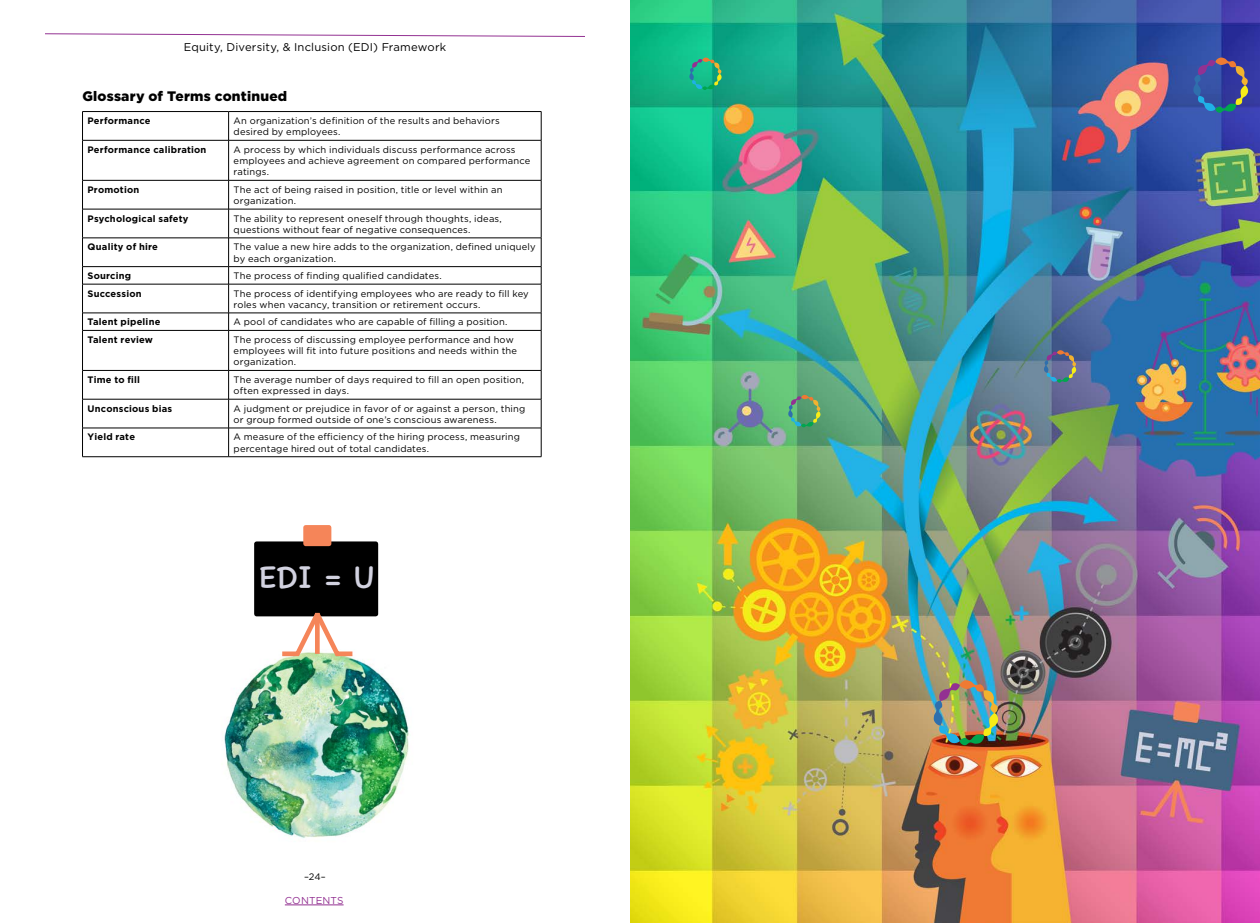
<style>
.page{position:relative;width:1260px;height:923px;background:#fff}
.page>*{position:absolute;margin:0;border:0;box-sizing:border-box;transform-origin:0 0}
.t1{font:32.62px "Chalkboard SE";color:#d2d2e0}
.body{font:900 13.75px "Gotham";letter-spacing:.015em;color:#000}
.t2{font:11.25px "Gotham";letter-spacing:.015em;color:#000}
.t3{font:10px "Gotham";letter-spacing:.015em;color:#933192}
.Table_style{font:9.38px/11.2px "Gotham";letter-spacing:.02em;color:#000}
.Table_style-2{font:700 9.38px "Gotham";letter-spacing:.02em;color:#000}
</style>
<div class="page">
<svg style="left:45px;top:33px;width:540px;height:4px"></svg>
<hr style="left:285px;top:904px;width:59px;height:1px;background:#933192">
<hr style="left:82px;top:111px;width:147px;height:1px;background:#000">
<svg style="left:82px;top:112px;width:1px;height:28px"></svg>
<hr style="left:229px;top:111px;width:312px;height:1px;background:#000">
<svg style="left:228px;top:112px;width:1px;height:28px"></svg>
<svg style="left:541px;top:112px;width:1px;height:28px"></svg>
<hr style="left:82px;top:140px;width:147px;height:1px;background:#000">
<hr style="left:82px;top:140px;width:1px;height:40px;background:#000">
<hr style="left:229px;top:140px;width:312px;height:1px;background:#000">
<hr style="left:228px;top:140px;width:1px;height:40px;background:#000">
<hr style="left:541px;top:140px;width:1px;height:40px;background:#000">
<hr style="left:82px;top:180px;width:147px;height:1px;background:#000">
<hr style="left:229px;top:180px;width:312px;height:1px;background:#000">
<hr style="left:82px;top:209px;width:147px;height:1px;background:#000">
<hr style="left:229px;top:209px;width:312px;height:1px;background:#000">
<hr style="left:82px;top:238px;width:147px;height:1px;background:#000">
<hr style="left:229px;top:238px;width:312px;height:1px;background:#000">
<hr style="left:82px;top:266px;width:147px;height:1px;background:#000">
<hr style="left:229px;top:266px;width:312px;height:1px;background:#000">
<hr style="left:82px;top:284px;width:147px;height:1px;background:#000">
<hr style="left:229px;top:284px;width:312px;height:1px;background:#000">
<hr style="left:82px;top:313px;width:147px;height:1px;background:#000">
<svg style="left:82px;top:180px;width:1px;height:150px"></svg>
<hr style="left:229px;top:313px;width:312px;height:1px;background:#000">
<svg style="left:228px;top:180px;width:1px;height:150px"></svg>
<svg style="left:541px;top:180px;width:1px;height:150px"></svg>
<hr style="left:82px;top:330px;width:147px;height:1px;background:#000">
<hr style="left:82px;top:330px;width:1px;height:40px;background:#000">
<hr style="left:229px;top:330px;width:312px;height:1px;background:#000">
<hr style="left:228px;top:330px;width:1px;height:40px;background:#000">
<hr style="left:541px;top:330px;width:1px;height:40px;background:#000">
<hr style="left:82px;top:370px;width:147px;height:1px;background:#000">
<hr style="left:229px;top:370px;width:312px;height:1px;background:#000">
<hr style="left:82px;top:399px;width:147px;height:1px;background:#000">
<hr style="left:229px;top:399px;width:312px;height:1px;background:#000">
<hr style="left:82px;top:428px;width:147px;height:1px;background:#000">
<svg style="left:82px;top:370px;width:1px;height:86px"></svg>
<hr style="left:229px;top:428px;width:312px;height:1px;background:#000">
<svg style="left:228px;top:370px;width:1px;height:86px"></svg>
<svg style="left:541px;top:370px;width:1px;height:86px"></svg>
<hr style="left:82px;top:456px;width:147px;height:1px;background:#000">
<hr style="left:229px;top:456px;width:312px;height:1px;background:#000">
<img style="left:630px;top:0;width:630px;height:922px">
<img style="left:934px;top:680px;width:64px;height:65px">
<svg style="left:1044px;top:350px;width:32px;height:33px"></svg>
<svg style="left:788px;top:395px;width:32px;height:32px"></svg>
<svg style="left:1193px;top:58px;width:55px;height:55px;background:#485895"></svg>
<svg style="left:689px;top:58px;width:33px;height:32px"></svg>
<img style="left:224px;top:658px;width:185px;height:180px">
<div style="left:256px;top:544px;width:120px;height:70px;background:#000"></div>
<div style="left:254px;top:541px;width:124px;height:75px;border:5px solid #000"></div>
<div style="left:306px;top:527px;width:23px;height:17px;background:#f58559"></div>
<div style="left:303px;top:525px;width:28px;height:21px;border:5px solid #f58559"></div>
<svg style="left:278px;top:610px;width:79px;height:48px"></svg>
<p class="t2" style="left:184px;top:40px;width:264px">Equity, Diversity, &amp; Inclusion (EDI) Framework</p>
<p class="body" style="left:82px;top:87px;width:206px">Glossary of Terms continued</p>
<p class="Table_style-2" style="left:88px;top:114px;width:65px">Performance</p>
<p class="Table_style" style="left:234px;top:115px;width:268px">An organization’s definition of the results and behaviors desired by employees.</p>
<p class="Table_style-2" style="left:88px;top:143px;width:120px">Performance calibration</p>
<p class="Table_style" style="left:234px;top:144px;width:298px">A process by which individuals discuss performance across employees and achieve agreement on compared performance ratings.</p>
<p class="Table_style-2" style="left:88px;top:183px;width:53px">Promotion</p>
<p class="Table_style" style="left:234px;top:184px;width:271px">The act of being raised in position, title or level within an organization.</p>
<p class="Table_style-2" style="left:88px;top:212px;width:103px">Psychological safety</p>
<p class="Table_style" style="left:234px;top:212px;width:270px">The ability to represent oneself through thoughts, ideas, questions without fear of negative consequences.</p>
<p class="Table_style-2" style="left:88px;top:241px;width:72px">Quality of hire</p>
<p class="Table_style" style="left:234px;top:241px;width:304px">The value a new hire adds to the organization, defined uniquely by each organization.</p>
<p class="Table_style-2" style="left:88px;top:269px;width:45px">Sourcing</p>
<p class="Table_style" style="left:234px;top:270px;width:210px">The process of finding qualified candidates.</p>
<p class="Table_style-2" style="left:88px;top:287px;width:56px">Succession</p>
<p class="Table_style" style="left:234px;top:287px;width:297px">The process of identifying employees who are ready to fill key roles when vacancy, transition or retirement occurs.</p>
<p class="Table_style-2" style="left:88px;top:316px;width:74px">Talent pipeline</p>
<p class="Table_style" style="left:234px;top:316px;width:275px">A pool of candidates who are capable of filling a position.</p>
<p class="Table_style-2" style="left:88px;top:333px;width:67px">Talent review</p>
<p class="Table_style" style="left:234px;top:334px;width:285px">The process of discussing employee performance and how employees will fit into future positions and needs within the organization.</p>
<p class="Table_style-2" style="left:88px;top:373px;width:54px">Time to fill</p>
<p class="Table_style" style="left:234px;top:374px;width:292px">The average number of days required to fill an open position, often expressed in days.</p>
<p class="Table_style-2" style="left:88px;top:402px;width:86px">Unconscious bias</p>
<p class="Table_style" style="left:234px;top:402px;width:293px">A judgment or prejudice in favor of or against a person, thing or group formed outside of one’s conscious awareness.</p>
<p class="Table_style-2" style="left:88px;top:431px;width:49px">Yield rate</p>
<p class="Table_style" style="left:234px;top:431px;width:288px">A measure of the efficiency of the hiring process, measuring percentage hired out of total candidates.</p>
<p class="t1" style="left:259px;top:548px;width:117px">EDI = U</p>
<p class="Table_style" style="left:304px;top:870px;width:23px">–24–</p>
<p class="t3" style="left:285px;top:893px;width:60px">CONTENTS</p>
</div>
